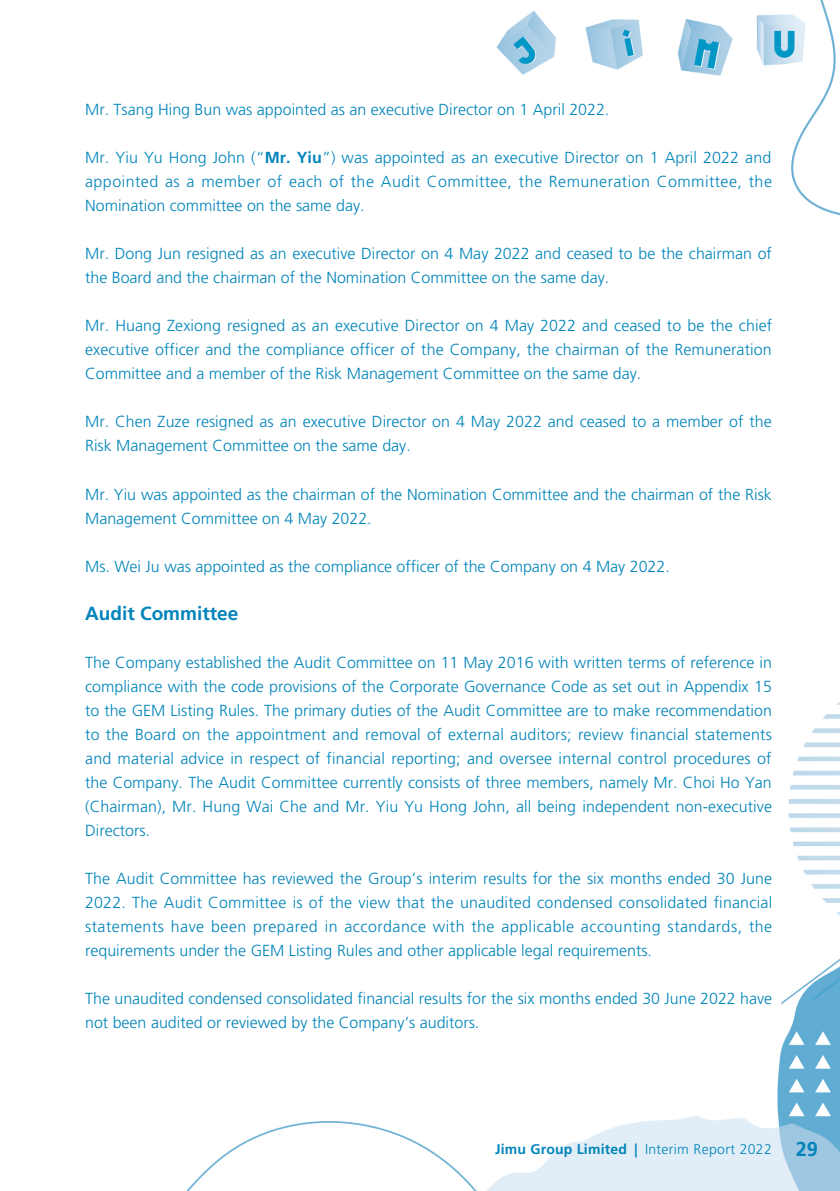
<style>
.page{position:relative;width:840px;height:1191px;background:#fff}
.page>*{position:absolute;margin:0;border:0;box-sizing:border-box;transform-origin:0 0}
.t1{font:700 19px "Frutiger LT Std";color:#0084ba}
.t2{font:300 16px/24px "Frutiger LT Std";color:#0084ba;text-align:justify}
.t3{font:700 14px "Frutiger LT Std";letter-spacing:.015em;color:#0084ba}
.s1{font-weight:700}
.s2{font-weight:300}
.s3{font-size:20px}
</style>
<div class="page">
<img style="left:186px;top:0;width:653px;height:1191px">
<p class="t2" style="left:85px;top:98px;width:525px">Mr. Tsang Hing Bun was appointed as an executive Director on 1 April 2022.</p>
<p class="t2" style="left:85px;top:146px;width:688px">Mr. Yiu Yu Hong John (“<span class="s1">Mr. Yiu</span>”) was appointed as an executive Director on 1 April 2022 and appointed as a member of each of the Audit Committee, the Remuneration Committee, the Nomination committee on the same day.</p>
<p class="t2" style="left:85px;top:242px;width:688px">Mr. Dong Jun resigned as an executive Director on 4 May 2022 and ceased to be the chairman of the Board and the chairman of the Nomination Committee on the same day.</p>
<p class="t2" style="left:85px;top:314px;width:688px">Mr. Huang Zexiong resigned as an executive Director on 4 May 2022 and ceased to be the chief executive officer and the compliance officer of the Company, the chairman of the Remuneration Committee and a member of the Risk Management Committee on the same day.</p>
<p class="t2" style="left:85px;top:410px;width:687px">Mr. Chen Zuze resigned as an executive Director on 4 May 2022 and ceased to a member of the<br>Risk Management Committee on the same day.</p>
<p class="t2" style="left:85px;top:482px;width:687px">Mr. Yiu was appointed as the chairman of the Nomination Committee and the chairman of the Risk<br>Management Committee on 4 May 2022.</p>
<p class="t2" style="left:85px;top:554px;width:586px">Ms. Wei Ju was appointed as the compliance officer of the Company on 4 May 2022.</p>
<p class="t1" style="left:85px;top:602px;width:155px">Audit Committee</p>
<p class="t2" style="left:85px;top:650px;width:688px">The Company established the Audit Committee on 11 May 2016 with written terms of reference in compliance with the code provisions of the Corporate Governance Code as set out in Appendix 15 to the GEM Listing Rules. The primary duties of the Audit Committee are to make recommendation to the Board on the appointment and removal of external auditors; review financial statements and material advice in respect of financial reporting; and oversee internal control procedures of the Company. The Audit Committee currently consists of three members, namely Mr. Choi Ho Yan (Chairman), Mr. Hung Wai Che and Mr. Yiu Yu Hong John, all being independent non-executive Directors.</p>
<p class="t2" style="left:85px;top:866px;width:688px">The Audit Committee has reviewed the Group’s interim results for the six months ended 30 June 2022. The Audit Committee is of the view that the unaudited condensed consolidated financial statements have been prepared in accordance with the applicable accounting standards, the requirements under the GEM Listing Rules and other applicable legal requirements.</p>
<p class="t2" style="left:85px;top:986px;width:688px">The unaudited condensed consolidated financial results for the six months ended 30 June 2022 have not been audited or reviewed by the Company’s auditors.</p>
<p class="t3" style="left:494px;top:1140px;width:324px">Jimu Group Limited | <span class="s2">Interim Report 2022</span> <span class="s3">29</span></p>
</div>
